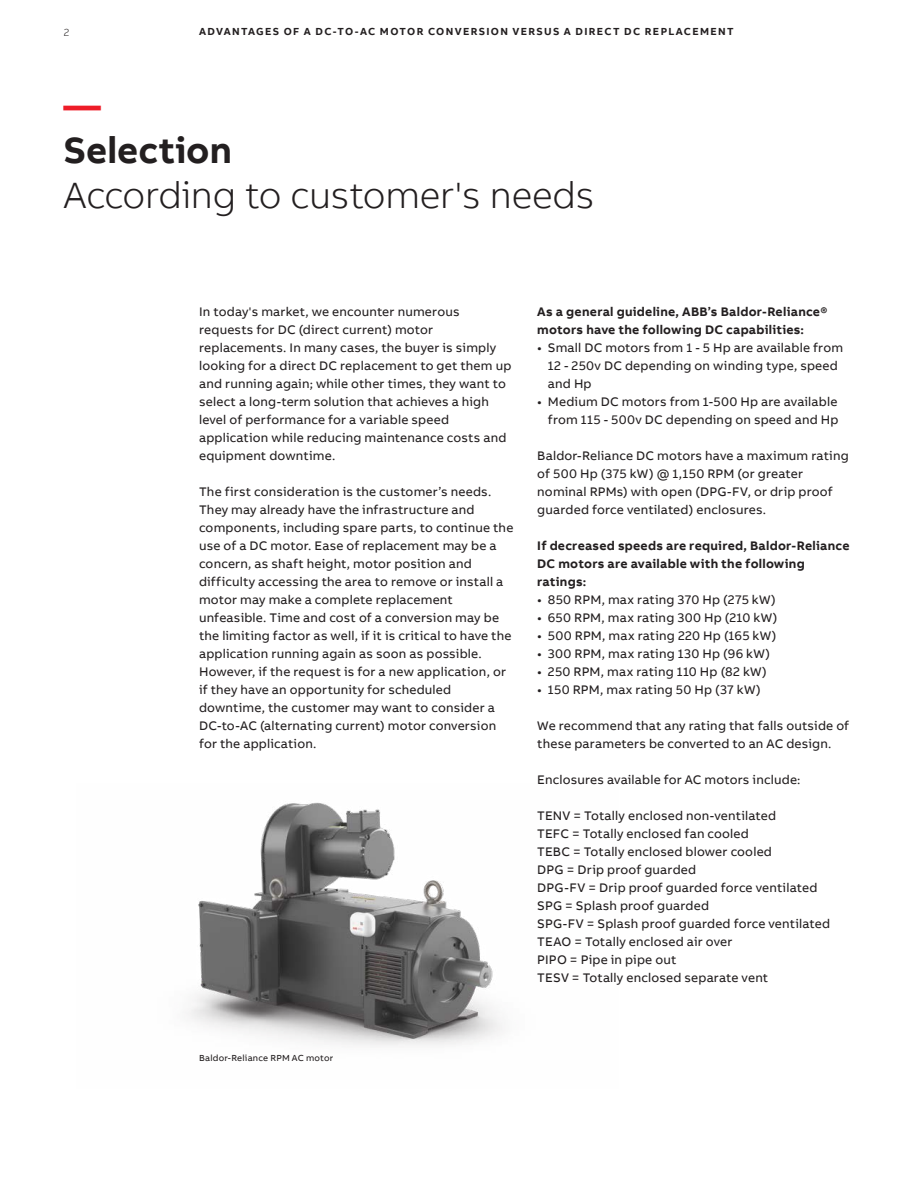
<style>
.page{position:relative;width:918px;height:1188px;background:#fff}
.page>*{position:absolute;margin:0;border:0;box-sizing:border-box;transform-origin:0 0}
.t1{font:300 37.5px "AB Bvoice";letter-spacing:-.01em;color:#231f20}
.t2{font:700 37.5px "AB Bvoice";color:#231f20}
.t3{font:700 37.5px "AB Bvoice";color:#ee1c28}
.t4{font:12.75px/18px "AB Bvoice";letter-spacing:.015em;color:#231f20}
.t5{font:700 12.75px/18px "AB Bvoice";letter-spacing:.02em;color:#231f20}
.t6{font:700 10.5px "AB Bvoice";letter-spacing:.125em;color:#231f20}
.t7{font:300 10.5px "AB Bvoice";color:#231f20}
.t8{font:9px "AB Bvoice";letter-spacing:.025em;color:#231f20}
</style>
<div class="page">
<img style="left:186px;top:802px;width:317px;height:245px">
<p class="t7" style="left:64px;top:26px;width:7px">2</p>
<p class="t6" style="left:199px;top:24px;width:536px">ADVANTAGES OF A DC-TO-AC MOTOR CONVERSION VERSUS A DIRECT DC REPLACEMENT</p>
<h1 class="t3" style="left:64px;top:81px;width:39px">—</h1>
<h1 class="t2" style="left:64px;top:126px;width:170px">Selection</h1>
<h1 class="t1" style="left:64px;top:173px;width:532px">According to customer's needs</h1>
<p class="t4" style="left:199px;top:303px;width:314px">In today's market, we encounter numerous requests for DC (direct current) motor replacements. In many cases, the buyer is simply looking for a direct DC replacement to get them up and running again; while other times, they want to select a long-term solution that achieves a high level of performance for a variable speed application while reducing maintenance costs and equipment downtime.</p>
<p class="t4" style="left:199px;top:483px;width:316px">The first consideration is the customer’s needs.<br>They may already have the infrastructure and components, including spare parts, to continue the use of a DC motor. Ease of replacement may be a concern, as shaft height, motor position and difficulty accessing the area to remove or install a motor may make a complete replacement unfeasible. Time and cost of a conversion may be the limiting factor as well, if it is critical to have the application running again as soon as possible.<br>However, if the request is for a new application, or if they have an opportunity for scheduled downtime, the customer may want to consider a DC-to-AC (alternating current) motor conversion for the application.</p>
<p class="t5" style="left:537px;top:303px;width:292px">As a general guideline, ABB’s Baldor-Reliance® motors have the following DC capabilities:</p>
<p class="t4" style="left:548px;top:339px;width:297px;text-indent:-11px">• Small DC motors from 1 - 5 Hp are available from<br>12 - 250v DC depending on winding type, speed and Hp</p>
<p class="t4" style="left:537px;top:393px;width:303px;text-align:right">• Medium DC motors from 1-500 Hp are available from 115 - 500v DC depending on speed and Hp</p>
<p class="t4" style="left:537px;top:447px;width:313px">Baldor-Reliance DC motors have a maximum rating of 500 Hp (375 kW) @ 1,150 RPM (or greater nominal RPMs) with open (DPG-FV, or drip proof guarded force ventilated) enclosures.</p>
<p class="t5" style="left:537px;top:537px;width:314px">If decreased speeds are required, Baldor-Reliance<br>DC motors are available with the following ratings:</p>
<p class="t4" style="left:537px;top:591px;width:240px">• 850 RPM, max rating 370 Hp (275 kW)</p>
<p class="t4" style="left:537px;top:609px;width:242px">• 650 RPM, max rating 300 Hp (210 kW)</p>
<p class="t4" style="left:537px;top:627px;width:241px">• 500 RPM, max rating 220 Hp (165 kW)</p>
<p class="t4" style="left:537px;top:645px;width:234px">• 300 RPM, max rating 130 Hp (96 kW)</p>
<p class="t4" style="left:537px;top:663px;width:231px">• 250 RPM, max rating 110 Hp (82 kW)</p>
<p class="t4" style="left:537px;top:681px;width:225px">• 150 RPM, max rating 50 Hp (37 kW)</p>
<p class="t4" style="left:537px;top:717px;width:313px">We recommend that any rating that falls outside of these parameters be converted to an AC design.</p>
<p class="t4" style="left:537px;top:771px;width:265px">Enclosures available for AC motors include:</p>
<p class="t4" style="left:537px;top:807px;width:294px">TENV = Totally enclosed non-ventilated<br>TEFC = Totally enclosed fan cooled<br>TEBC = Totally enclosed blower cooled<br>DPG = Drip proof guarded<br>DPG-FV = Drip proof guarded force ventilated SPG = Splash proof guarded<br>SPG-FV = Splash proof guarded force ventilated TEAO = Totally enclosed air over<br>PIPO = Pipe in pipe out<br>TESV = Totally enclosed separate vent</p>
<p class="t8" style="left:199px;top:1053px;width:136px">Baldor-Reliance RPM AC motor</p>
</div>
